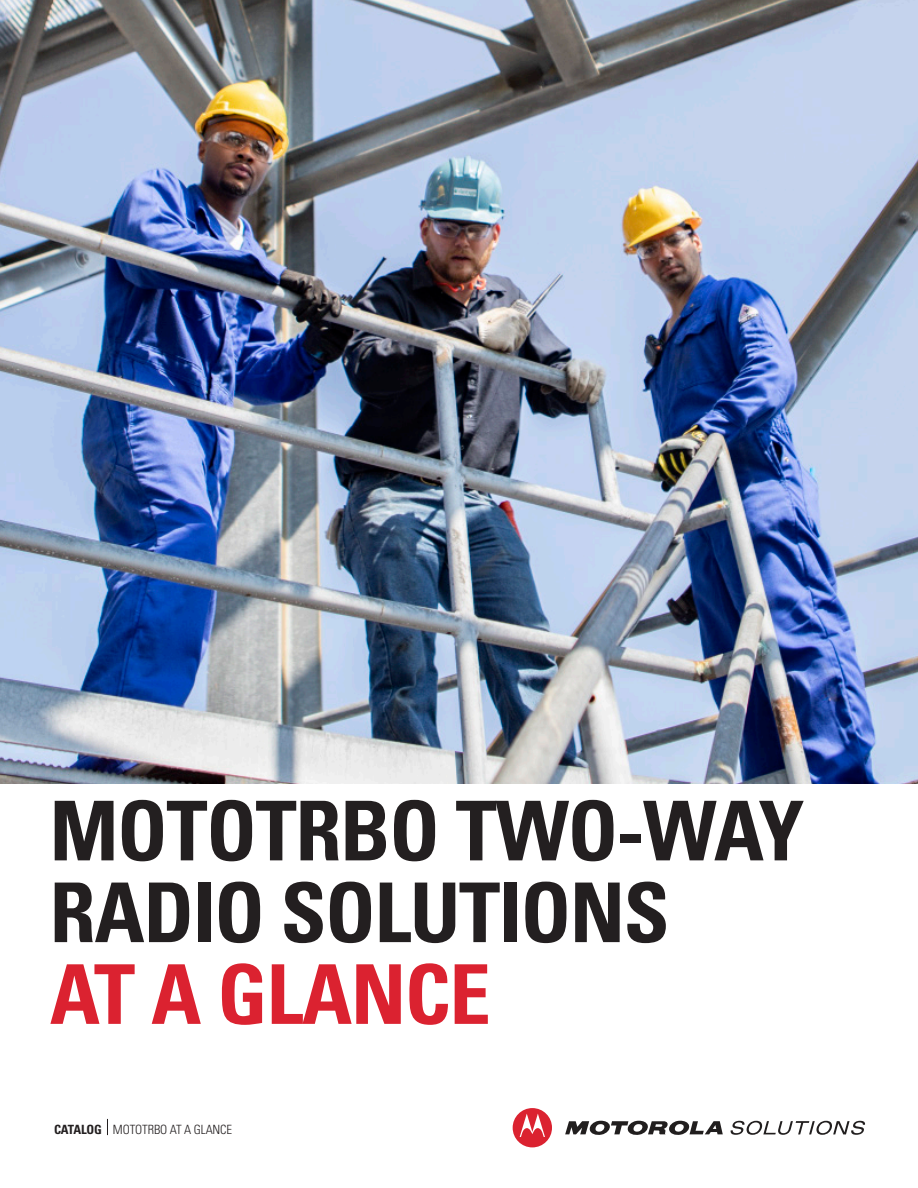
<style>
.page{position:relative;width:918px;height:1188px;background:#fff}
.page>*{position:absolute;margin:0;border:0;box-sizing:border-box;transform-origin:0 0}
.t1{font:700 condensed 82.5px "Univers LT Std";letter-spacing:-.015em;color:#231f20}
.t2{font:700 condensed 82.5px "Univers LT Std";letter-spacing:-.015em;color:#db2230}
.t3{font:300 condensed 12.75px "Univers LT Std";letter-spacing:-.01em;color:#231f20}
.s1{font-weight:700}
</style>
<div class="page">
<svg style="left:565px;top:1121px;width:158px;height:14px"></svg>
<svg style="left:513px;top:1108px;width:39px;height:39px"></svg>
<svg style="left:731px;top:1121px;width:134px;height:14px"></svg>
<img style="left:0;top:0;width:918px;height:784px">
<svg style="left:107px;top:1119px;width:1px;height:16px"></svg>
<p class="t1" style="left:50px;top:780px;width:756px">MOTOTRBO TWO-WAY</p>
<p class="t1" style="left:50px;top:862px;width:621px">RADIO SOLUTIONS</p>
<p class="t2" style="left:50px;top:944px;width:442px">AT A GLANCE</p>
<p class="t3" style="left:54px;top:1121px;width:180px"><span class="s1">CATALOG</span> MOTOTRBO AT A GLANCE</p>
</div>
